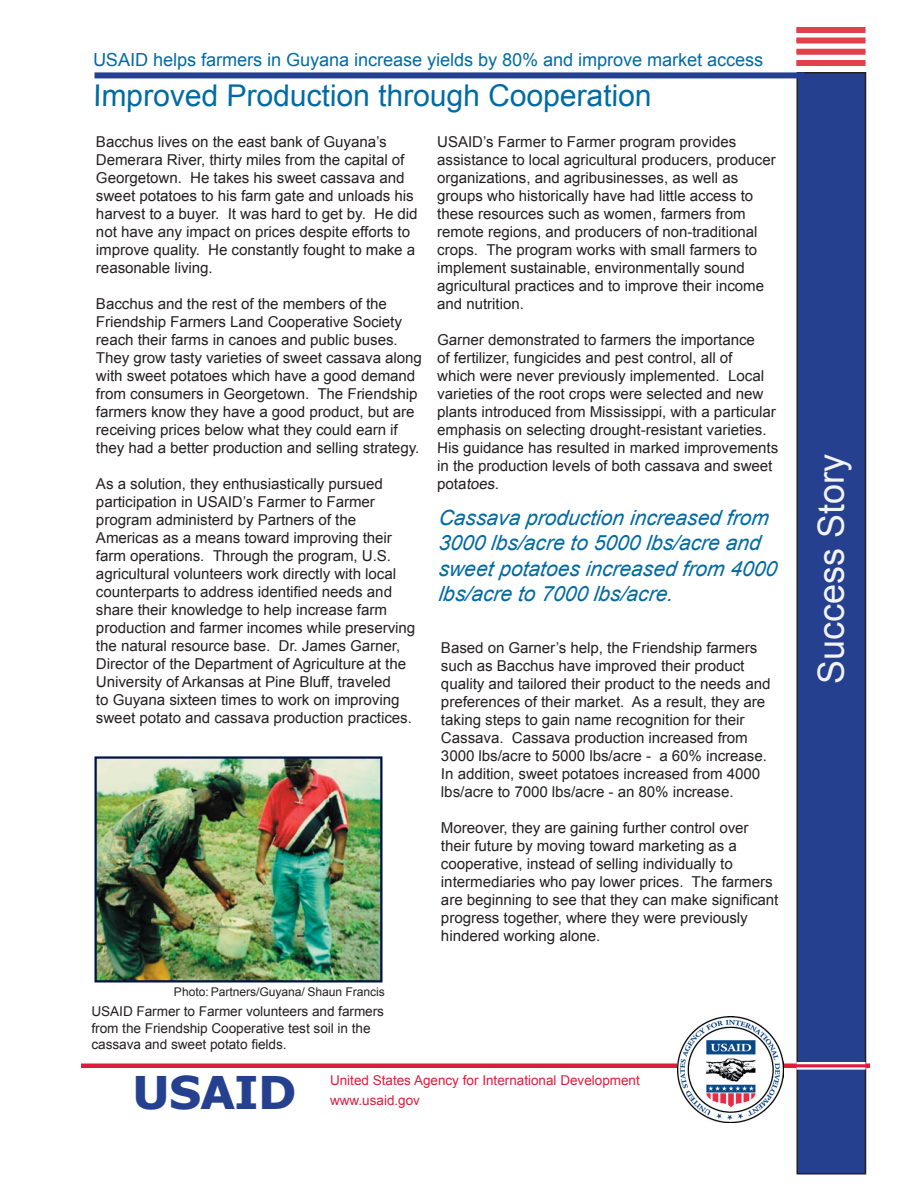
<style>
.page{position:relative;width:918px;height:1188px;background:#fff}
.page>*{position:absolute;margin:0;border:0;box-sizing:border-box;transform-origin:0 0}
.t1{font:700 45px "Tahoma";color:#25408f;scale:1.1 1}
.t2{font:36px "Arial";color:#f2f3f4}
.Headline{font:30px "Arial";color:#006ba3}
.PulloutQuote{font:italic 21px/25.2px "Arial";color:#006ba3}
.Subhead{font:18px "Arial";color:#006ba3}
.Main_Body_Copy{font:15px/18px "Arial";color:#231f20}
.Storylead{font:15px/18px "Arial";color:#231f20}
.Summary{font:15px/18px "Arial";color:#231f20}
.PhotographsCaption{font:13.5px/16.2px "Arial";color:#231f20}
.t3{font:13.5px "Arial";color:#dc1e3e}
.t4{font:12px "Arial";color:#231f20}
</style>
<div class="page">
<div style="left:797px;top:73px;width:69px;height:1101px;background:#25408f"></div>
<div style="left:796px;top:72px;width:70px;height:1102px;border:2px solid #231f20"></div>
<div style="left:94px;top:72px;width:711px;height:6px;background:#25408f"></div>
<hr style="left:81px;top:1064px;width:789px;height:4px;background:#dc1e3e">
<hr style="left:796px;top:1067px;width:70px;height:3px;background:#fff">
<img style="left:677px;top:1017px;width:106px;height:106px">
<div style="left:796px;top:60px;width:70px;height:6px;background:#df424b"></div>
<div style="left:796px;top:49px;width:69px;height:6px;background:#df424b"></div>
<div style="left:796px;top:38px;width:69px;height:6px;background:#df424b"></div>
<div style="left:796px;top:27px;width:69px;height:6px;background:#df424b"></div>
<hr style="left:796px;top:1062px;width:69px;height:2px;background:#fff">
<img style="left:97px;top:759px;width:282px;height:220px">
<div style="left:94px;top:756px;width:288px;height:226px;border:2px solid #001143"></div>
<p class="Subhead" style="left:93px;top:47px;width:672px">USAID helps farmers in Guyana increase yields by 80% and improve market access</p>
<p class="Headline" style="left:93px;top:75px;width:561px">Improved Production through Cooperation</p>
<p class="Storylead" style="left:96px;top:133px;width:323px">Bacchus lives on the east bank of Guyana’s Demerara River, thirty miles from the capital of Georgetown. He takes his sweet cassava and sweet potatoes to his farm gate and unloads his harvest to a buyer. It was hard to get by. He did not have any impact on prices despite efforts to improve quality. He constantly fought to make a reasonable living.</p>
<p class="Storylead" style="left:96px;top:295px;width:328px">Bacchus and the rest of the members of the Friendship Farmers Land Cooperative Society reach their farms in canoes and public buses.<br>They grow tasty varieties of sweet cassava along with sweet potatoes which have a good demand from consumers in Georgetown. The Friendship farmers know they have a good product, but are receiving prices below what they could earn if they had a better production and selling strategy.</p>
<p class="Main_Body_Copy" style="left:96px;top:475px;width:321px">As a solution, they enthusiastically pursued participation in USAID’s Farmer to Farmer program administerd by Partners of the Americas as a means toward improving their farm operations. Through the program, U.S. agricultural volunteers work directly with local counterparts to address identified needs and share their knowledge to help increase farm production and farmer incomes while preserving the natural resource base. Dr. James Garner, Director of the Department of Agriculture at the University of Arkansas at Pine Bluff, traveled<br>to Guyana sixteen times to work on improving sweet potato and cassava production practices.</p>
<p class="Main_Body_Copy" style="left:437px;top:133px;width:340px">USAID’s Farmer to Farmer program provides assistance to local agricultural producers, producer organizations, and agribusinesses, as well as groups who historically have had little access to these resources such as women, farmers from remote regions, and producers of non-traditional crops. The program works with small farmers to implement sustainable, environmentally sound agricultural practices and to improve their income and nutrition.</p>
<p class="Main_Body_Copy" style="left:437px;top:331px;width:343px">Garner demonstrated to farmers the importance<br>of fertilizer, fungicides and pest control, all of<br>which were never previously implemented. Local varieties of the root crops were selected and new plants introduced from Mississippi, with a particular emphasis on selecting drought-resistant varieties.<br>His guidance has resulted in marked improvements in the production levels of both cassava and sweet potatoes.</p>
<p class="PulloutQuote" style="left:438px;top:505px;width:343px">Cassava production increased from 3000 lbs/acre to 5000 lbs/acre and sweet potatoes increased from 4000 lbs/acre to 7000 lbs/acre.</p>
<p class="Summary" style="left:441px;top:639px;width:331px">Based on Garner’s help, the Friendship farmers such as Bacchus have improved their product quality and tailored their product to the needs and preferences of their market. As a result, they are taking steps to gain name recognition for their Cassava. Cassava production increased from 3000 lbs/acre to 5000 lbs/acre - a 60% increase.<br>In addition, sweet potatoes increased from 4000 lbs/acre to 7000 lbs/acre - an 80% increase.</p>
<p class="Summary" style="left:441px;top:819px;width:339px">Moreover, they are gaining further control over their future by moving toward marketing as a cooperative, instead of selling individually to intermediaries who pay lower prices. The farmers are beginning to see that they can make significant progress together, where they were previously hindered working alone.</p>
<p class="t4" style="left:174px;top:984px;width:213px">Photo: Partners/Guyana/ Shaun Francis</p>
<p class="PhotographsCaption" style="left:91px;top:1003px;width:294px">USAID Farmer to Farmer volunteers and farmers from the Friendship Cooperative test soil in the cassava and sweet potato fields.</p>
<p class="t1" style="left:133px;top:1061px;width:150px">USAID</p>
<p class="t3" style="left:330px;top:1071px;width:311px">United States Agency for International Development</p>
<p class="t3" style="left:330px;top:1091px;width:92px">www.usaid.gov</p>
<p class="t2" style="left:806px;top:684px;width:232px;rotate:-90deg">Success Story</p>
</div>
